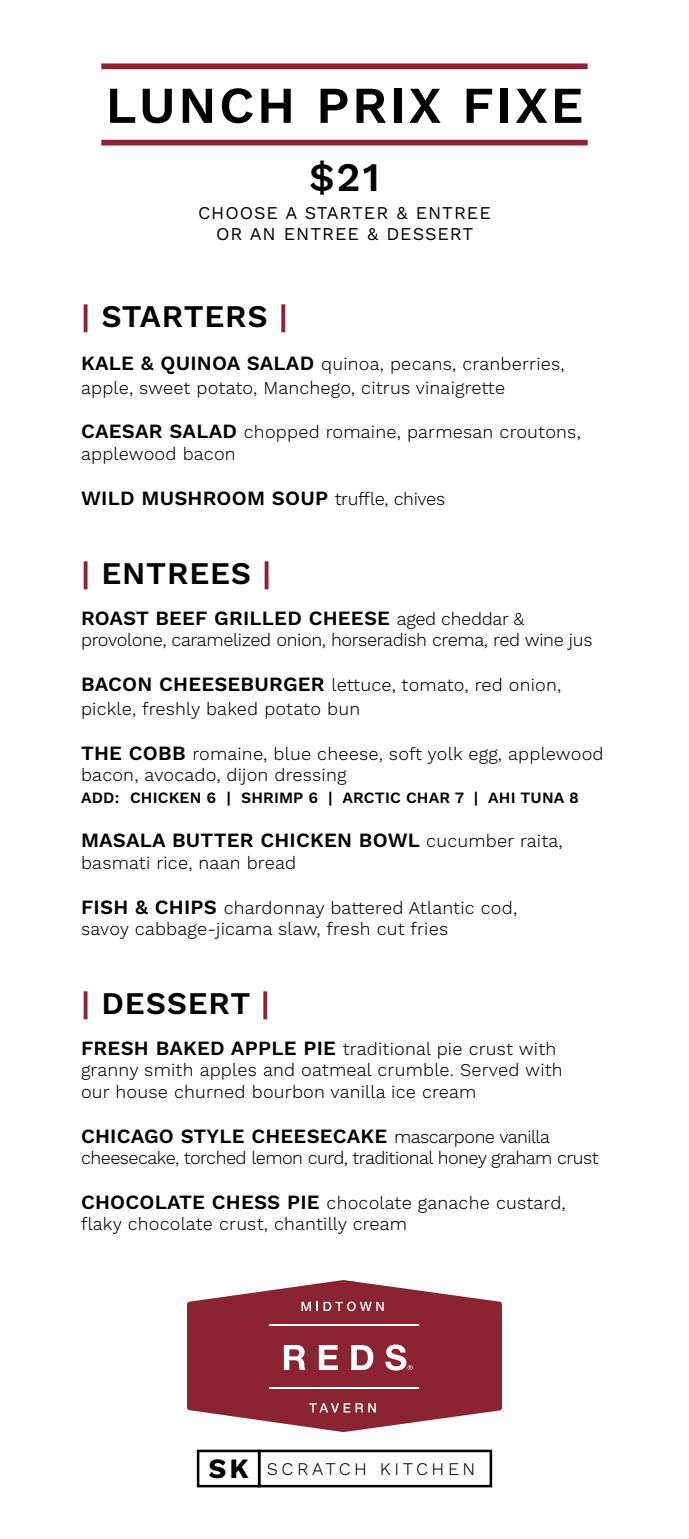
<style>
.page{position:relative;width:689px;height:1539px;background:#fff}
.page>*{position:absolute;margin:0;border:0;box-sizing:border-box;transform-origin:0 0}
.t1{font:600 51.75px "Work Sans";letter-spacing:.05em;color:#000}
.t2{font:600 40.5px "Work Sans";color:#000}
.t3{font:600 31.5px "Work Sans";letter-spacing:.025em;color:#000}
.t4{font:600 20.25px "Work Sans";letter-spacing:.01em;color:#000}
.t5{font:300 18px/21.6px "Work Sans";letter-spacing:.01em;color:#000}
.t6{font:300 18px "Work Sans";letter-spacing:-.03em;color:#000}
.t7{font:300 18px "Work Sans";letter-spacing:-.02em;color:#000}
.t8{font:18px/21.6px "Work Sans";letter-spacing:.05em;color:#000;text-align:center}
.t9{font:300 17.78px "Work Sans";letter-spacing:.2em;color:#000}
.t10{font:600 15.75px "Work Sans";letter-spacing:.01em;color:#000}
.s1{color:#8a2432}
.s2{font-weight:600;font-size:20.25px}
.s3{font-weight:300;font-size:18px}
.s4{font-weight:700;font-size:27.9px}
</style>
<div class="page">
<div style="left:258px;top:1450px;width:234px;height:37px;border:3px solid #000"></div>
<div style="left:197px;top:1450px;width:63px;height:37px;border:3px solid #000"></div>
<div style="left:187px;top:1302px;width:315px;height:109px;background:#8a2432;border-radius:3px"></div>
<svg style="left:309px;top:1403px;width:67px;height:10px"></svg>
<svg style="left:284px;top:1345px;width:21px;height:25px"></svg>
<svg style="left:319px;top:1345px;width:19px;height:25px"></svg>
<svg style="left:351px;top:1345px;width:22px;height:25px"></svg>
<hr style="left:269px;top:1387px;width:149px;height:1px;background:#fff">
<hr style="left:269px;top:1325px;width:149px;height:1px;background:#fff">
<svg style="left:301px;top:1302px;width:82px;height:9px"></svg>
<svg style="left:385px;top:1344px;width:27px;height:27px"></svg>
<div style="left:101px;top:63px;width:486px;height:6px;background:#8a2432"></div>
<div style="left:101px;top:140px;width:486px;height:6px;background:#8a2432"></div>
<h1 class="t1" style="left:106px;top:75px;width:479px">LUNCH PRIX FIXE</h1>
<h2 class="t2" style="left:309px;top:153px;width:72px">$21</h2>
<p class="t8" style="left:198px;top:202px;width:294px">CHOOSE A STARTER &amp; ENTREE<br>OR AN ENTREE &amp; DESSERT</p>
<h3 class="t3" style="left:81px;top:298px;width:208px"><span class="s1">|</span> STARTERS <span class="s1">|</span></h3>
<p class="t5" style="left:81px;top:352px;width:485px;line-height:24.3px"><span class="s2">KALE &amp; QUINOA SALAD</span> quinoa, pecans, cranberries, apple, sweet potato, Manchego, citrus vinaigrette</p>
<p class="t5" style="left:81px;top:422px;width:501px"><span class="s2">CAESAR SALAD</span> chopped romaine, parmesan croutons, applewood bacon</p>
<p class="t4" style="left:81px;top:486px;width:365px">WILD MUSHROOM SOUP <span class="s3">truffle, chives</span></p>
<h3 class="t3" style="left:81px;top:555px;width:192px"><span class="s1">|</span> ENTREES <span class="s1">|</span></h3>
<p class="t4" style="left:81px;top:606px;width:445px">ROAST BEEF GRILLED CHEESE <span class="s3">aged cheddar &amp;</span></p>
<p class="t7" style="left:81px;top:630px;width:513px">provolone, caramelized onion, horseradish crema, red wine jus</p>
<p class="t5" style="left:81px;top:673px;width:482px;line-height:24.3px"><span class="s2">BACON CHEESEBURGER</span> lettuce, tomato, red onion, pickle, freshly baked potato bun</p>
<p class="t5" style="left:81px;top:744px;width:524px"><span class="s2">THE COBB</span> romaine, blue cheese, soft yolk egg, applewood bacon, avocado, dijon dressing</p>
<p class="t10" style="left:81px;top:788px;width:499px">ADD: CHICKEN 6 | SHRIMP 6 | ARCTIC CHAR 7 | AHI TUNA 8</p>
<p class="t4" style="left:81px;top:829px;width:483px">MASALA BUTTER CHICKEN BOWL <span class="s3">cucumber raita,</span></p>
<p class="t5" style="left:81px;top:853px;width:216px">basmati rice, naan bread</p>
<p class="t5" style="left:81px;top:897px;width:437px"><span class="s2">FISH &amp; CHIPS</span> chardonnay battered Atlantic cod, savoy cabbage-jicama slaw, fresh cut fries</p>
<h3 class="t3" style="left:81px;top:984px;width:190px"><span class="s1">|</span> DESSERT <span class="s1">|</span></h3>
<p class="t5" style="left:81px;top:1039px;width:483px"><span class="s2">FRESH BAKED APPLE PIE</span> traditional pie crust with granny smith apples and oatmeal crumble. Served with our house churned bourbon vanilla ice cream</p>
<p class="t4" style="left:81px;top:1124px;width:470px">CHICAGO STYLE CHEESECAKE <span class="s3">mascarpone vanilla</span></p>
<p class="t6" style="left:81px;top:1147px;width:519px">cheesecake, torched lemon curd, traditional honey graham crust</p>
<p class="t5" style="left:81px;top:1193px;width:486px"><span class="s2">CHOCOLATE CHESS PIE</span> chocolate ganache custard, flaky chocolate crust, chantilly cream</p>
<p class="t9" style="left:208px;top:1459px;width:268px"><span class="s4">SK</span> SCRATCH KITCHEN</p>
</div>
